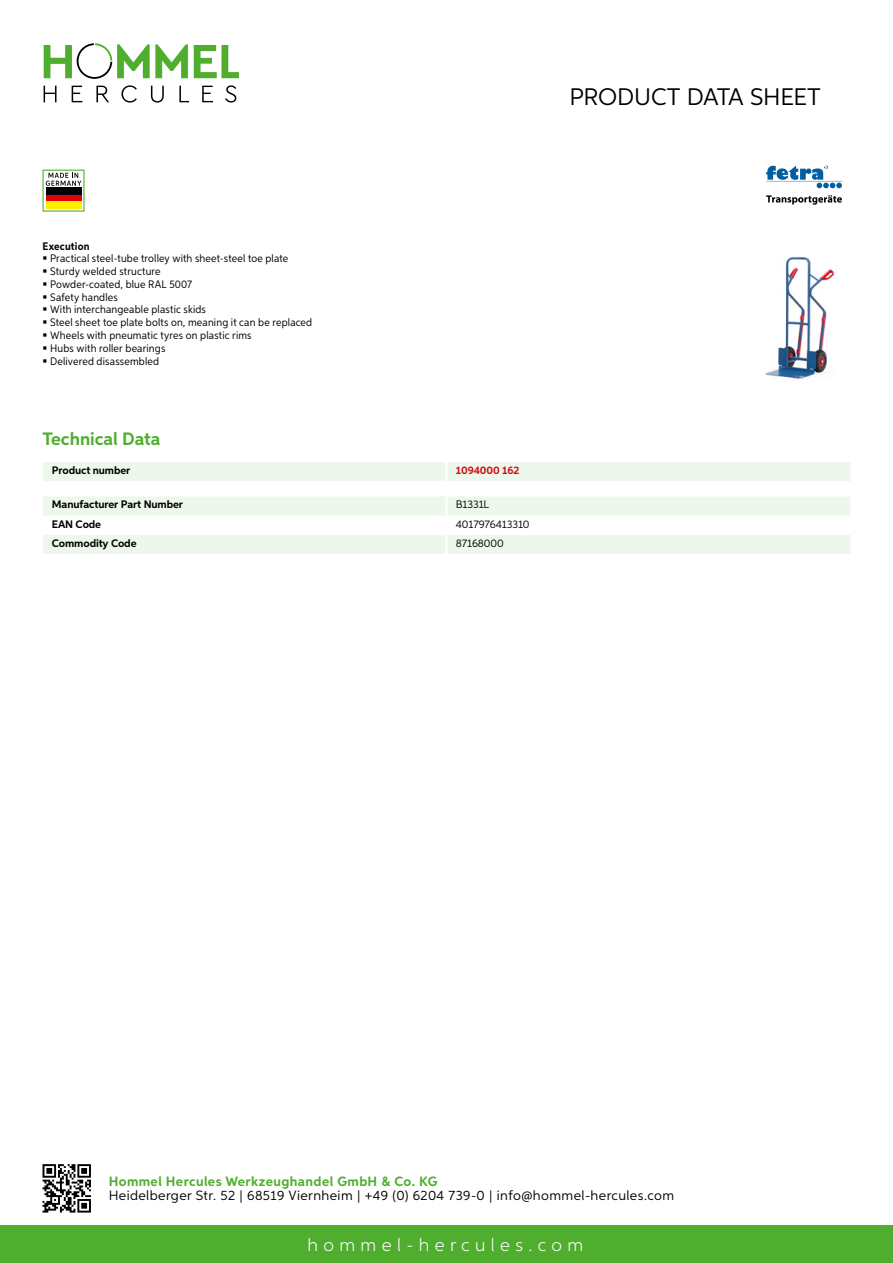
<style>
.page{position:relative;width:893px;height:1263px;background:#fff}
.page>*{position:absolute;margin:0;border:0;box-sizing:border-box;transform-origin:0 0}
.t1{font:24px "Aspira";letter-spacing:-.01em;color:#000}
.t2{font:300 18px "Aspira";letter-spacing:.3em;color:#fff}
.t3{font:700 18px "Aspira";color:#50ae2f}
.t4{font:13.5px "Aspira";letter-spacing:.03em;color:#000}
.t5{font:700 13.5px "Aspira";letter-spacing:.03em;color:#50ae2f}
.t6{font:10.95px/12.8px "Aspira Nar";letter-spacing:.015em;color:#000}
.t7{font:700 10.95px "Aspira";letter-spacing:-.01em;color:#000}
.t8{font:10.95px "Aspira";letter-spacing:-.01em;color:#000}
.t9{font:700 10.95px "Aspira";letter-spacing:-.01em;color:#cd1013}
.t10{font:700 10.95px "Aspira Nar";letter-spacing:.015em;color:#000}
</style>
<div class="page">
<div style="left:0;top:1226px;width:893px;height:37px;background:#50ae2f"></div>
<svg style="left:43px;top:1164px;width:48px;height:48px"></svg>
<svg style="left:194px;top:45px;width:45px;height:33px"></svg>
<svg style="left:44px;top:43px;width:144px;height:36px"></svg>
<svg style="left:44px;top:86px;width:13px;height:16px"></svg>
<svg style="left:72px;top:86px;width:10px;height:16px"></svg>
<svg style="left:96px;top:86px;width:13px;height:16px"></svg>
<svg style="left:121px;top:85px;width:16px;height:18px"></svg>
<svg style="left:151px;top:86px;width:13px;height:17px"></svg>
<svg style="left:179px;top:86px;width:10px;height:16px"></svg>
<svg style="left:202px;top:86px;width:11px;height:16px"></svg>
<svg style="left:225px;top:85px;width:11px;height:18px"></svg>
<div style="left:43px;top:462px;width:807px;height:19px;background:#eef7eb"></div>
<hr style="left:445px;top:462px;width:3px;height:19px;background:#fff">
<svg style="left:43px;top:497px;width:807px;height:57px"></svg>
<hr style="left:445px;top:535px;width:3px;height:19px;background:#fff">
<svg style="left:43px;top:170px;width:42px;height:42px"></svg>
<div style="left:46px;top:194px;width:35px;height:7px;background:#e3000b"></div>
<div style="left:46px;top:188px;width:35px;height:7px;background:#000"></div>
<div style="left:46px;top:201px;width:35px;height:7px;background:#ffed00"></div>
<img style="left:765px;top:256px;width:70px;height:123px">
<svg style="left:766px;top:166px;width:76px;height:22px"></svg>
<svg style="left:766px;top:195px;width:76px;height:10px"></svg>
<h1 class="t1" style="left:569px;top:82px;width:253px">Product data sh eet</h1>
<p class="t10" style="left:43px;top:239px;width:49px">Execution</p>
<p class="t6" style="left:50px;top:252px;width:264px">Practical steel-tube trolley with sheet-steel toe plate Sturdy welded structure<br>Powder-coated, blue RAL 5007<br>Safety handles<br>With interchangeable plastic skids<br>Steel sheet toe plate bolts on, meaning it can be replaced Wheels with pneumatic tyres on plastic rims<br>Hubs with roller bearings<br>Delivered disassembled</p>
<h2 class="t3" style="left:43px;top:428px;width:120px">Technical Data</h2>
<p class="t7" style="left:52px;top:463px;width:80px">Product number</p>
<p class="t9" style="left:456px;top:463px;width:65px">1094000 162</p>
<p class="t7" style="left:52px;top:498px;width:133px">Manufacturer Part Number</p>
<p class="t8" style="left:456px;top:498px;width:35px">B1331L</p>
<p class="t7" style="left:52px;top:517px;width:51px">EAN Code</p>
<p class="t8" style="left:456px;top:517px;width:75px">4017976413310</p>
<p class="t7" style="left:52px;top:536px;width:86px">Commodity Code</p>
<p class="t8" style="left:456px;top:536px;width:49px">87168000</p>
<p class="t5" style="left:109px;top:1172px;width:330px">Hommel Hercules Werkzeughandel GmbH &amp; Co. KG</p>
<p class="t4" style="left:109px;top:1187px;width:567px">Heidelberger Str. 52 | 68519 Viernheim | +49 (0) 6204 739-0 | info@hommel-hercules.com</p>
<h2 class="t2" style="left:307px;top:1234px;width:277px">hommel-hercules.com</h2>
</div>
